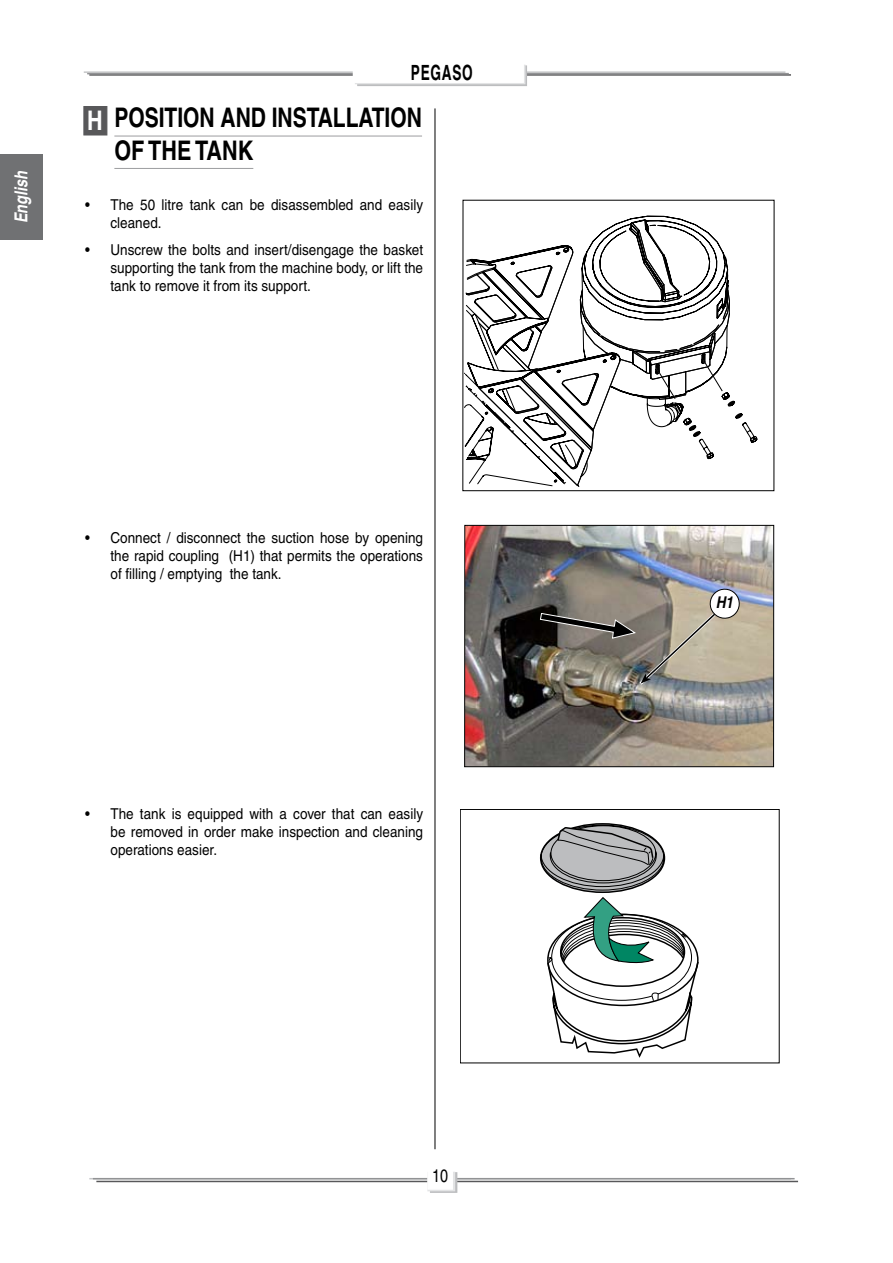
<style>
.page{position:relative;width:893px;height:1263px;background:#fff}
.page>*{position:absolute;margin:0;border:0;box-sizing:border-box;transform-origin:0 0}
.t1{font:700 27px/32.4px "Helvetica";color:#000;scale:.78 1}
.t2{font:700 27px "Helvetica";color:#fff;scale:.8 1}
.t3{font:700 21px "Helvetica";letter-spacing:.05em;color:#000;scale:.65 1}
.t4{font:italic 700 18px "Helvetica";color:#fff;scale:.8 1}
.t5{font:18px "Helvetica";color:#000;scale:.8 1}
.t6{font:italic 700 16.2px "Helvetica";color:#000;scale:.85 1}
.t7{font:15px/18px "Helvetica";color:#000;text-align:justify;scale:.9 1}
</style>
<div class="page">
<hr style="left:89px;top:74px;width:702px;height:2px;background:#58585a">
<hr style="left:84px;top:71px;width:701px;height:2px;background:#c5c6c8">
<hr style="left:87px;top:73px;width:702px;height:1px;background:#929395">
<hr style="left:96px;top:1181px;width:702px;height:1px;background:#58585a">
<hr style="left:89px;top:1178px;width:702px;height:1px;background:#c5c6c8">
<hr style="left:93px;top:1178px;width:702px;height:1px;background:#929395">
<div style="left:430px;top:1172px;width:27px;height:21px;background:#cacbcd"></div>
<div style="left:427px;top:1172px;width:28px;height:19px;background:#e3e4e5"></div>
<div style="left:427px;top:1170px;width:26px;height:20px;background:#fff"></div>
<div style="left:357px;top:65px;width:170px;height:21px;background:#c8c9ca"></div>
<div style="left:355px;top:65px;width:170px;height:19px;background:#e3e4e5"></div>
<div style="left:353px;top:64px;width:171px;height:19px;background:#fff"></div>
<div style="left:0;top:155px;width:42px;height:85px;background:#707173"></div>
<img style="left:466px;top:527px;width:306px;height:238px">
<div style="left:464px;top:525px;width:310px;height:242px;border:1px solid #000"></div>
<hr style="left:114px;top:136px;width:308px;height:1px;background:#9c9d9f">
<hr style="left:114px;top:168px;width:139px;height:1px;background:#9c9d9f">
<hr style="left:435px;top:108px;width:1px;height:1041px;background:#000">
<div style="left:84px;top:106px;width:23px;height:29px;background:#58585a"></div>
<svg style="left:608px;top:215px;width:94px;height:13px"></svg>
<svg style="left:465px;top:228px;width:260px;height:258px"></svg>
<svg style="left:467px;top:254px;width:290px;height:223px"></svg>
<svg style="left:460px;top:809px;width:319px;height:254px"></svg>
<svg style="left:541px;top:825px;width:123px;height:65px;background:#a6a6a8"></svg>
<svg style="left:546px;top:896px;width:154px;height:164px"></svg>
<svg style="left:540px;top:587px;width:201px;height:101px;background:#918a7f"></svg>
<p class="t4" style="left:10px;top:223px;width:67px;rotate:-90deg">English</p>
<h2 class="t3" style="left:411px;top:60px;width:97px">PEGASO</h2>
<h1 class="t1" style="left:114px;top:101px;width:396px">POSITION AND INSTALLATION<br>OF THE TANK</h1>
<p class="t7" style="left:111px;top:196px;width:349px;text-indent:-26px">• The 50 litre tank can be disassembled and easily cleaned.</p>
<p class="t7" style="left:111px;top:241px;width:349px;text-indent:-25px">• Unscrew the bolts and insert/disengage the basket supporting the tank from the machine body, or lift the tank to remove it from its support.</p>
<h1 class="t2" style="left:87px;top:104px;width:21px">H</h1>
<p class="t7" style="left:111px;top:529px;width:349px;text-indent:-26px">• Connect / disconnect the suction hose by opening the rapid coupling (H1) that permits the operations of filling / emptying the tank.</p>
<p class="t7" style="left:111px;top:805px;width:349px;text-indent:-26px">• The tank is equipped with a cover that can easily be removed in order make inspection and cleaning operations easier.</p>
<p class="t5" style="left:432px;top:1165px;width:22px">10</p>
<p class="t6" style="left:716px;top:593px;width:22px">H1</p>
</div>
